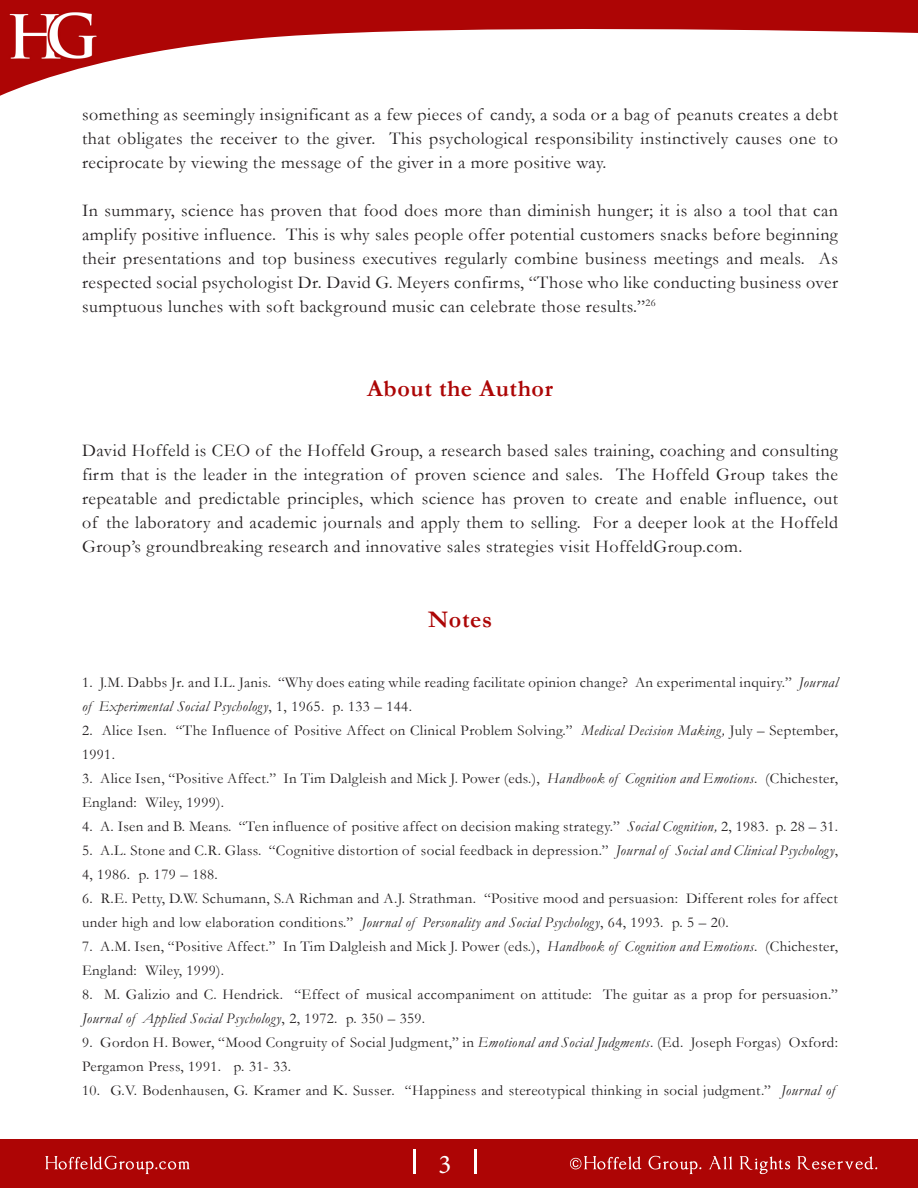
<style>
.page{position:relative;width:918px;height:1188px;background:#fff}
.page>*{position:absolute;margin:0;border:0;box-sizing:border-box;transform-origin:0 0}
.t1{font:27px "Minion Pro";color:#fff}
.t2{font:700 24px "Garamond";letter-spacing:.025em;color:#ac0505}
.t3{font:18px/24px "Garamond";letter-spacing:.025em;color:#231f20;text-align:justify}
.Endnote_Text{font:15px/24px "Garamond";letter-spacing:.025em;color:#231f20}
.s1{font-style:italic}
</style>
<div class="page">
<div style="left:0;top:1140px;width:918px;height:48px;background:#ad0505"></div>
<img style="left:584px;top:1156px;width:137px;height:13px">
<img style="left:475px;top:1149px;width:2px;height:24px">
<img style="left:414px;top:1149px;width:2px;height:24px">
<img style="left:45px;top:1156px;width:72px;height:13px">
<img style="left:0;top:0;width:918px;height:96px">
<p class="t3" style="left:82px;top:102px;width:758px">something as seemingly insignificant as a few pieces of candy, a soda or a bag of peanuts creates a debt that obligates the receiver to the giver. This psychological responsibility instinctively causes one to reciprocate by viewing the message of the giver in a more positive way.</p>
<p class="t3" style="left:82px;top:198px;width:757px">In summary, science has proven that food does more than diminish hunger; it is also a tool that can amplify positive influence. This is why sales people offer potential customers snacks before beginning their presentations and top business executives regularly combine business meetings and meals. As respected social psychologist Dr. David G. Meyers confirms, “Those who like conducting business over sumptuous lunches with soft background music can celebrate those results.”<sup>26</sup></p>
<p class="t2" style="left:367px;top:372px;width:187px">About the Author</p>
<p class="t3" style="left:82px;top:438px;width:758px">David Hoffeld is CEO of the Hoffeld Group, a research based sales training, coaching and consulting firm that is the leader in the integration of proven science and sales. The Hoffeld Group takes the repeatable and predictable principles, which science has proven to create and enable influence, out of the laboratory and academic journals and apply them to selling. For a deeper look at the Hoffeld Group’s groundbreaking research and innovative sales strategies visit HoffeldGroup.com.</p>
<p class="t2" style="left:428px;top:603px;width:65px">Notes</p>
<p class="Endnote_Text" style="left:82px;top:670px;width:757px">1. J.M. Dabbs Jr. and I.L. Janis. “Why does eating while reading facilitate opinion change? An experimental inquiry.” <span class="s1">Journal of Experimental Social Psychology</span>, 1, 1965. p. 133 – 144.</p>
<p class="Endnote_Text" style="left:82px;top:718px;width:757px">2. Alice Isen. “The Influence of Positive Affect on Clinical Problem Solving.” <span class="s1">Medical Decision Making,</span> July – September,<br>1991.</p>
<p class="Endnote_Text" style="left:82px;top:766px;width:758px">3. Alice Isen, “Positive Affect.” In Tim Dalgleish and Mick J. Power (eds.), <span class="s1">Handbook of Cognition and Emotions</span>. (Chichester,<br>England: Wiley, 1999).</p>
<p class="Endnote_Text" style="left:82px;top:814px;width:758px">4. A. Isen and B. Means. “Ten influence of positive affect on decision making strategy.” <span class="s1">Social Cognition,</span> 2, 1983. p. 28 – 31.</p>
<p class="Endnote_Text" style="left:82px;top:838px;width:758px">5. A.L. Stone and C.R. Glass. “Cognitive distortion of social feedback in depression.” <span class="s1">Journal of Social and Clinical Psychology</span>,<br>4, 1986. p. 179 – 188.</p>
<p class="Endnote_Text" style="left:82px;top:886px;width:757px">6. R.E. Petty, D.W. Schumann, S.A Richman and A.J. Strathman. “Positive mood and persuasion: Different roles for affect under high and low elaboration conditions.” <span class="s1">Journal of Personality and Social Psychology</span>, 64, 1993. p. 5 – 20.</p>
<p class="Endnote_Text" style="left:82px;top:934px;width:758px">7. A.M. Isen, “Positive Affect.” In Tim Dalgleish and Mick J. Power (eds.), <span class="s1">Handbook of Cognition and Emotions</span>. (Chichester,<br>England: Wiley, 1999).</p>
<p class="Endnote_Text" style="left:82px;top:982px;width:757px">8. M. Galizio and C. Hendrick. “Effect of musical accompaniment on attitude: The guitar as a prop for persuasion.”<br><span class="s1">Journal of Applied Social Psychology</span>, 2, 1972. p. 350 – 359.</p>
<p class="Endnote_Text" style="left:82px;top:1030px;width:758px">9. Gordon H. Bower, “Mood Congruity of Social Judgment,” in <span class="s1">Emotional and Social Judgments</span>. (Ed. Joseph Forgas) Oxford:<br>Pergamon Press, 1991. p. 31- 33.</p>
<p class="Endnote_Text" style="left:82px;top:1078px;width:754px">10. G.V. Bodenhausen, G. Kramer and K. Susser. “Happiness and stereotypical thinking in social judgment.” <span class="s1">Journal of</span></p>
<p class="t1" style="left:438px;top:1146px;width:14px">3</p>
</div>
